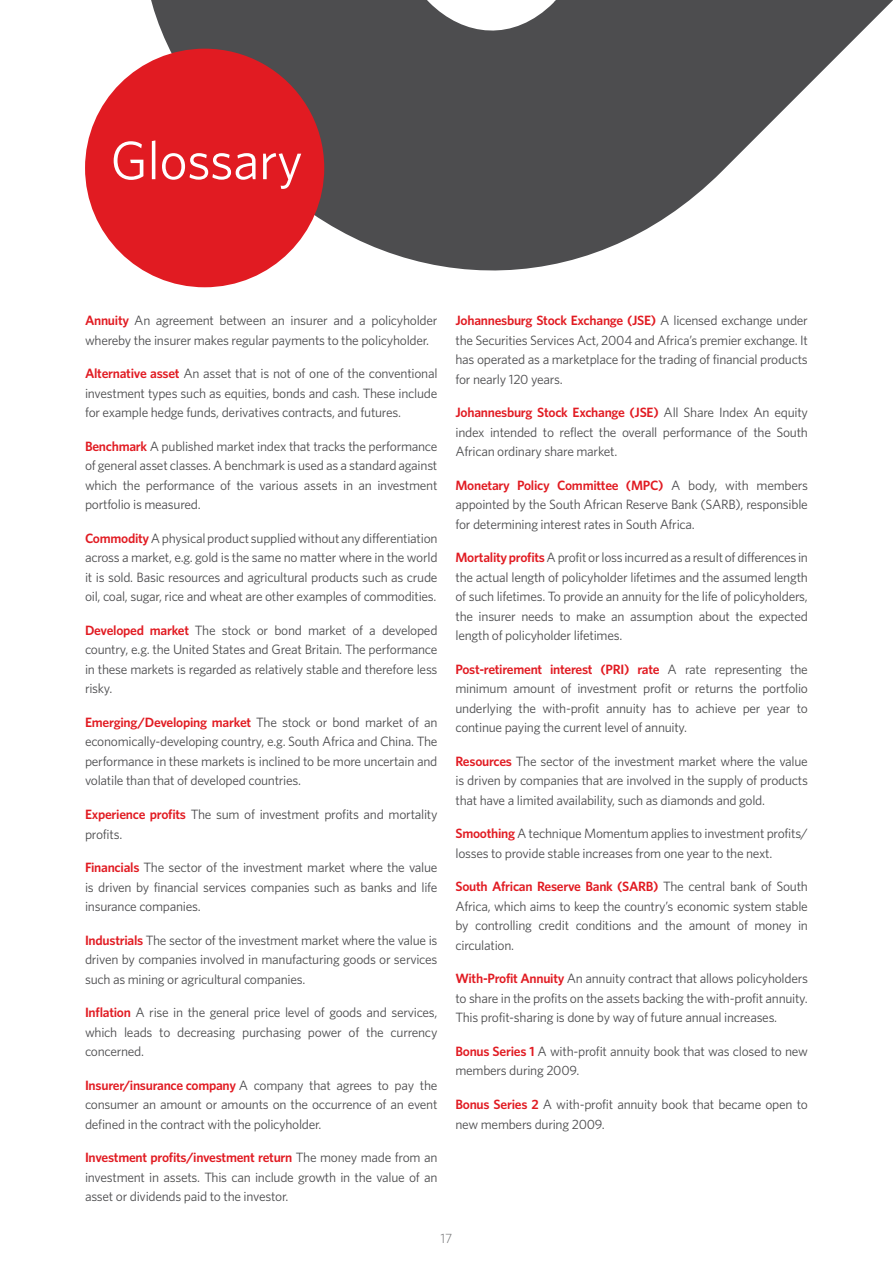
<style>
.page{position:relative;width:893px;height:1263px;background:#fff}
.page>*{position:absolute;margin:0;border:0;box-sizing:border-box;transform-origin:0 0}
.t1{font:54px "Whitney";letter-spacing:-.01em;color:#fff}
.t2{font:13.5px/19.5px "Whitney";letter-spacing:-.02em;color:#4d4d4f;text-align:justify}
.t3{font:300 13.5px "Whitney";color:#696a6c}
.s1{font-weight:600;color:#e11b22}
</style>
<div class="page">
<svg style="left:151px;top:0;width:742px;height:288px;fill:#4d4d4f"></svg>
<svg style="left:85px;top:49px;width:239px;height:238px;fill:#e11b22"></svg>
<h1 class="t1" style="left:110px;top:125px;width:194px">Glossary</h1>
<p class="t2" style="left:85px;top:311px;width:354px"><span class="s1">Annuity</span> An agreement between an insurer and a policyholder whereby the insurer makes regular payments to the policyholder.</p>
<p class="t2" style="left:85px;top:364px;width:354px"><span class="s1">Alternative asset</span> An asset that is not of one of the conventional investment types such as equities, bonds and cash. These include for example hedge funds, derivatives contracts, and futures.</p>
<p class="t2" style="left:85px;top:436px;width:354px"><span class="s1">Benchmark</span> A published market index that tracks the performance of general asset classes. A benchmark is used as a standard against which the performance of the various assets in an investment portfolio is measured.</p>
<p class="t2" style="left:85px;top:528px;width:354px"><span class="s1">Commodity</span> A physical product supplied without any differentiation across a market, e.g. gold is the same no matter where in the world it is sold. Basic resources and agricultural products such as crude oil, coal, sugar, rice and wheat are other examples of commodities.</p>
<p class="t2" style="left:85px;top:620px;width:354px"><span class="s1">Developed market</span> The stock or bond market of a developed country, e.g. the United States and Great Britain. The performance in these markets is regarded as relatively stable and therefore less risky.</p>
<p class="t2" style="left:85px;top:712px;width:354px"><span class="s1">Emerging/Developing market</span> The stock or bond market of an economically-developing country, e.g. South Africa and China. The performance in these markets is inclined to be more uncertain and volatile than that of developed countries.</p>
<p class="t2" style="left:85px;top:804px;width:354px"><span class="s1">Experience profits</span> The sum of investment profits and mortality profits.</p>
<p class="t2" style="left:85px;top:857px;width:354px"><span class="s1">Financials</span> The sector of the investment market where the value is driven by financial services companies such as banks and life insurance companies.</p>
<p class="t2" style="left:85px;top:930px;width:354px"><span class="s1">Industrials</span> The sector of the investment market where the value is driven by companies involved in manufacturing goods or services such as mining or agricultural companies.</p>
<p class="t2" style="left:85px;top:1002px;width:354px"><span class="s1">Inflation</span> A rise in the general price level of goods and services, which leads to decreasing purchasing power of the currency concerned.</p>
<p class="t2" style="left:85px;top:1075px;width:354px"><span class="s1">Insurer/insurance company</span> A company that agrees to pay the consumer an amount or amounts on the occurrence of an event defined in the contract with the policyholder.</p>
<p class="t2" style="left:85px;top:1147px;width:354px"><span class="s1">Investment profits/investment return</span> The money made from an investment in assets. This can include growth in the value of an asset or dividends paid to the investor.</p>
<p class="t2" style="left:455px;top:310px;width:354px"><span class="s1">Johannesburg Stock Exchange (JSE)</span> A licensed exchange under the Securities Services Act, 2004 and Africa’s premier exchange. It has operated as a marketplace for the trading of financial products for nearly 120 years.</p>
<p class="t2" style="left:455px;top:402px;width:354px"><span class="s1">Johannesburg Stock Exchange (JSE)</span> All Share Index An equity index intended to reflect the overall performance of the South African ordinary share market.</p>
<p class="t2" style="left:455px;top:475px;width:354px"><span class="s1">Monetary Policy Committee (MPC)</span> A body, with members appointed by the South African Reserve Bank (SARB), responsible for determining interest rates in South Africa.</p>
<p class="t2" style="left:455px;top:547px;width:354px"><span class="s1">Mortality profits</span> A profit or loss incurred as a result of differences in the actual length of policyholder lifetimes and the assumed length of such lifetimes. To provide an annuity for the life of policyholders, the insurer needs to make an assumption about the expected length of policyholder lifetimes.</p>
<p class="t2" style="left:455px;top:659px;width:354px"><span class="s1">Post-retirement interest (PRI) rate</span> A rate representing the minimum amount of investment profit or returns the portfolio underlying the with-profit annuity has to achieve per year to continue paying the current level of annuity.</p>
<p class="t2" style="left:455px;top:751px;width:354px"><span class="s1">Resources</span> The sector of the investment market where the value is driven by companies that are involved in the supply of products that have a limited availability, such as diamonds and gold.</p>
<p class="t2" style="left:455px;top:824px;width:354px"><span class="s1">Smoothing</span> A technique Momentum applies to investment profits/ losses to provide stable increases from one year to the next.</p>
<p class="t2" style="left:455px;top:877px;width:354px"><span class="s1">South African Reserve Bank (SARB)</span> The central bank of South Africa, which aims to keep the country’s economic system stable by controlling credit conditions and the amount of money in circulation.</p>
<p class="t2" style="left:455px;top:969px;width:354px"><span class="s1">With-Profit Annuity</span> An annuity contract that allows policyholders to share in the profits on the assets backing the with-profit annuity.<br>This profit-sharing is done by way of future annual increases.</p>
<p class="t2" style="left:455px;top:1041px;width:354px"><span class="s1">Bonus Series 1</span> A with-profit annuity book that was closed to new members during 2009.</p>
<p class="t2" style="left:455px;top:1094px;width:354px"><span class="s1">Bonus Series 2</span> A with-profit annuity book that became open to new members during 2009.</p>
<p class="t3" style="left:440px;top:1229px;width:14px">17</p>
</div>
